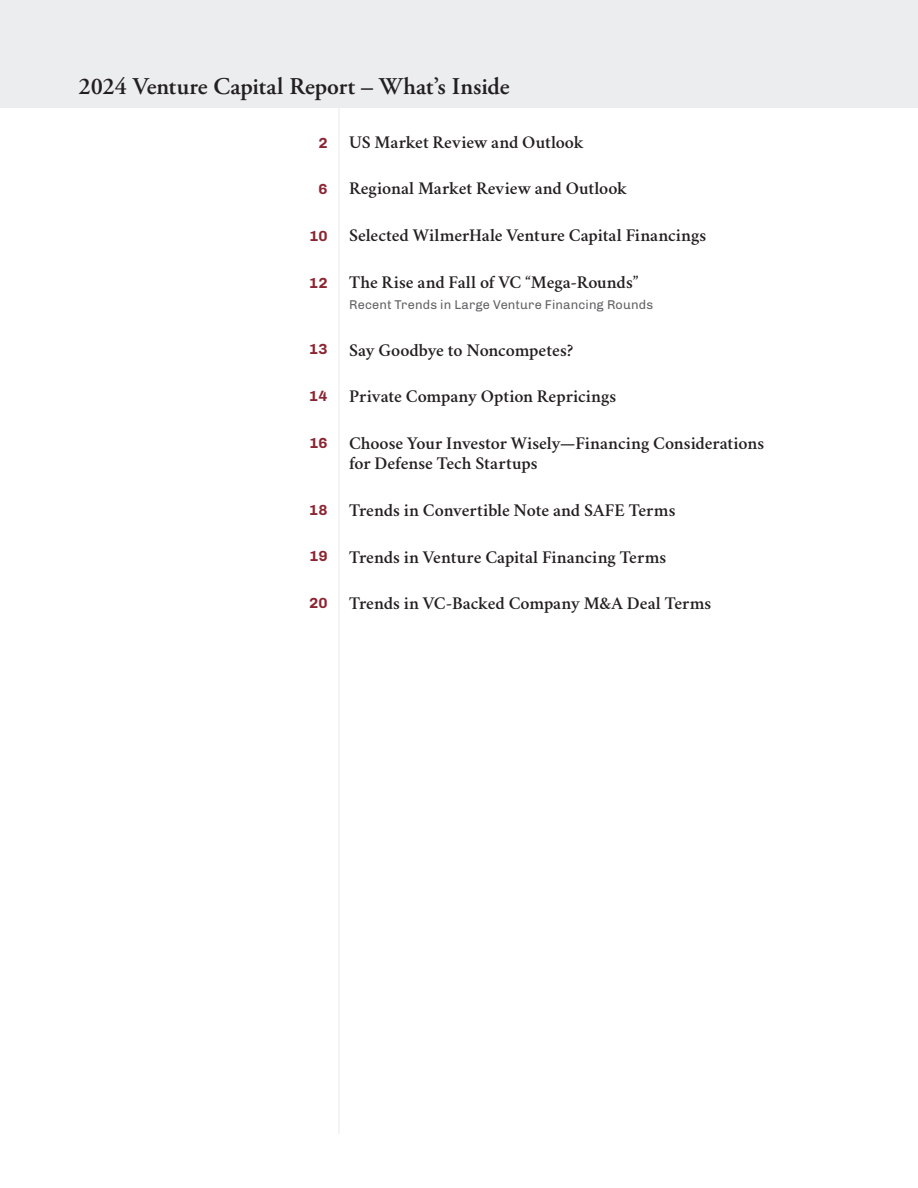
<style>
.page{position:relative;width:918px;height:1188px;background:#fff}
.page>*{position:absolute;margin:0;border:0;box-sizing:border-box;transform-origin:0 0}
.t1{font:600 24px "Adobe Garamond Pro";color:#231f20}
.t2{font:600 18px/19.8px "Crimson";color:#231f20}
.TOC_pages{font:700 15px "Chivo";color:#8d2431}
.TOC_subhead{font:12.75px "Chivo";letter-spacing:.01em;color:#636366}
</style>
<div class="page">
<hr style="left:338px;top:108px;width:2px;height:1026px;background:#ececee">
<div style="left:0;top:0;width:918px;height:108px;background:#ecedee"></div>
<p class="t1" style="left:79px;top:73px;width:432px">2024 Venture Capital Report – What’s Inside</p>
<p class="TOC_pages" style="left:319px;top:134px;width:11px">2</p>
<p class="TOC_pages" style="left:319px;top:180px;width:11px">6</p>
<p class="TOC_pages" style="left:309px;top:227px;width:20px">10</p>
<p class="TOC_pages" style="left:309px;top:274px;width:20px">12</p>
<p class="TOC_pages" style="left:309px;top:340px;width:20px">13</p>
<p class="TOC_pages" style="left:309px;top:387px;width:20px">14</p>
<p class="TOC_pages" style="left:309px;top:434px;width:20px">16</p>
<p class="TOC_pages" style="left:309px;top:501px;width:20px">18</p>
<p class="TOC_pages" style="left:309px;top:547px;width:20px">19</p>
<p class="TOC_pages" style="left:309px;top:594px;width:20px">20</p>
<p class="t2" style="left:349px;top:131px;width:236px">US Market Review and Outlook</p>
<p class="t2" style="left:349px;top:177px;width:279px">Regional Market Review and Outlook</p>
<p class="t2" style="left:349px;top:224px;width:359px">Selected WilmerHale Venture Capital Financings</p>
<p class="t2" style="left:349px;top:271px;width:291px">The Rise and Fall of VC “Mega-Rounds”</p>
<p class="TOC_subhead" style="left:349px;top:297px;width:306px">Recent Trends in Large Venture Financing Rounds</p>
<p class="t2" style="left:349px;top:339px;width:226px">Say Goodbye to Noncompetes?</p>
<p class="t2" style="left:349px;top:385px;width:269px">Private Company Option Repricings</p>
<p class="t2" style="left:349px;top:432px;width:417px">Choose Your Investor Wisely—Financing Considerations for Defense Tech Startups</p>
<p class="t2" style="left:349px;top:499px;width:328px">Trends in Convertible Note and SAFE Terms</p>
<p class="t2" style="left:349px;top:546px;width:319px">Trends in Venture Capital Financing Terms</p>
<p class="t2" style="left:349px;top:592px;width:364px">Trends in VC-Backed Company M&amp;A Deal Terms</p>
</div>
